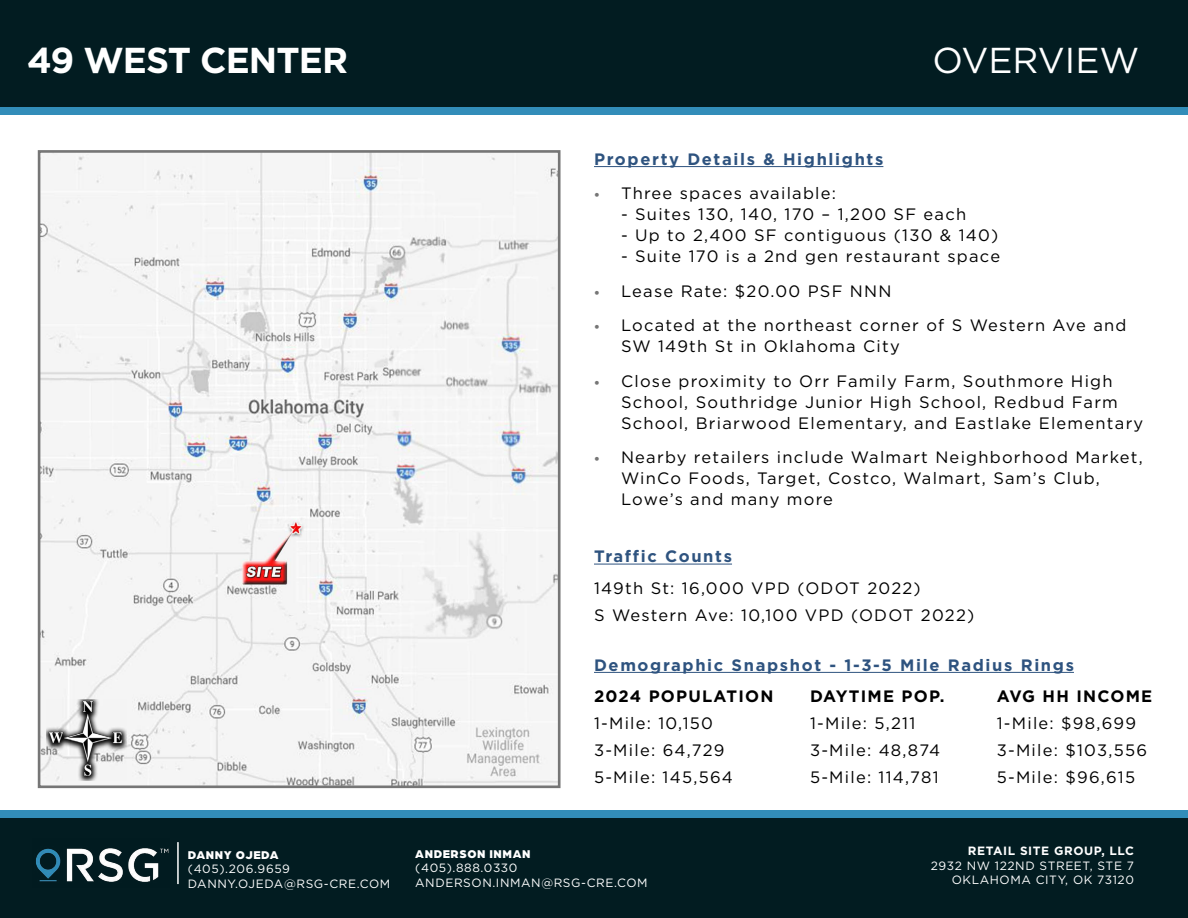
<style>
.page{position:relative;width:1188px;height:918px;background:#fff}
.page>*{position:absolute;margin:0;border:0;box-sizing:border-box;transform-origin:0 0}
.t1{font:700 36px "Gotham";letter-spacing:-.025em;color:#fff}
.t2{font:36px "Gotham";color:#fff}
.t3{font:16.5px/21px "Gotham";letter-spacing:.075em;color:#000}
.t4{font:700 16.5px "Gotham";letter-spacing:.1em;color:#2e537f}
.t5{font:700 16.5px "Gotham";letter-spacing:.075em;color:#000}
.t6{font:12px/14.4px "Gotham";letter-spacing:.05em;color:#fff}
.t7{font:900 12px "Arboria";letter-spacing:.05em;color:#fff}
.t8{font:700 12px "Gotham";letter-spacing:.05em;color:#fff}
.s1{font-family:"Arboria";font-size:15px;color:#767676}
</style>
<div class="page">
<div style="left:0;top:0;width:1188px;height:107px;background:#021c21"></div>
<div style="left:0;top:817px;width:1188px;height:101px;background:#021c21"></div>
<div style="left:0;top:107px;width:1188px;height:8px;background:#328db9"></div>
<div style="left:0;top:810px;width:1188px;height:7px;background:#328db9"></div>
<hr style="left:177px;top:842px;width:2px;height:42px;background:#fff">
<img style="left:36px;top:848px;width:133px;height:34px">
<hr style="left:594px;top:166px;width:289px;height:1px;background:#2e537f">
<img style="left:42px;top:154px;width:515px;height:630px">
<div style="left:38px;top:150px;width:523px;height:638px;border:3px solid #767676"></div>
<hr style="left:594px;top:672px;width:480px;height:1px;background:#2e537f">
<hr style="left:594px;top:564px;width:138px;height:1px;background:#2e537f">
<img style="left:46px;top:700px;width:80px;height:81px">
<h1 class="t1" style="left:27px;top:36px;width:323px">49 WEST CENTER</h1>
<h1 class="t2" style="left:932px;top:37px;width:208px">OVERVIEW</h1>
<p class="t4" style="left:594px;top:148px;width:291px">Property Details &amp; Highlights</p>
<p class="t3" style="left:594px;top:183px;width:244px"><span class="s1">•</span> Three spaces available:</p>
<p class="t3" style="left:621px;top:204px;width:347px">- Suites 130, 140, 170 – 1,200 SF each</p>
<p class="t3" style="left:621px;top:225px;width:379px">- Up to 2,400 SF contiguous (130 &amp; 140)</p>
<p class="t3" style="left:621px;top:246px;width:381px">- Suite 170 is a 2nd gen restaurant space</p>
<p class="t3" style="left:594px;top:280px;width:299px"><span class="s1">•</span> Lease Rate: $20.00 PSF NNN</p>
<p class="t3" style="left:621px;top:315px;width:507px;text-indent:-27px"><span class="s1">•</span> Located at the northeast corner of S Western Ave and<br>SW 149th St in Oklahoma City</p>
<p class="t3" style="left:621px;top:370px;width:524px;text-indent:-27px"><span class="s1">•</span> Close proximity to Orr Family Farm, Southmore High<br>School, Southridge Junior High School, Redbud Farm<br>School, Briarwood Elementary, and Eastlake Elementary</p>
<p class="t3" style="left:621px;top:447px;width:523px;text-indent:-27px"><span class="s1">•</span> Nearby retailers include Walmart Neighborhood Market,<br>WinCo Foods, Target, Costco, Walmart, Sam’s Club,<br>Lowe’s and many more</p>
<p class="t4" style="left:594px;top:546px;width:140px">Traffic Counts</p>
<p class="t3" style="left:594px;top:574px;width:382px;line-height:27px">149th St: 16,000 VPD (ODOT 2022)<br>S Western Ave: 10,100 VPD (ODOT 2022)</p>
<p class="t7" style="left:188px;top:846px;width:92px">DANNY OJEDA</p>
<p class="t6" style="left:188px;top:861px;width:204px">(405).206.9659<br>DANNY.OJEDA@RSG-CRE.COM</p>
<p class="t4" style="left:594px;top:654px;width:481px">Demographic Snapshot - 1-3-5 Mile Radius Rings</p>
<p class="t5" style="left:594px;top:685px;width:181px">2024 POPULATION</p>
<p class="t5" style="left:810px;top:685px;width:136px">DAYTIME POP.</p>
<p class="t5" style="left:997px;top:685px;width:157px">AVG HH INCOME</p>
<p class="t3" style="left:594px;top:713px;width:121px">1-Mile: 10,150</p>
<p class="t3" style="left:810px;top:713px;width:107px">1-Mile: 5,211</p>
<p class="t3" style="left:997px;top:713px;width:141px">1-Mile: $98,699</p>
<p class="t3" style="left:594px;top:740px;width:132px">3-Mile: 64,729</p>
<p class="t3" style="left:810px;top:740px;width:132px">3-Mile: 48,874</p>
<p class="t3" style="left:997px;top:740px;width:152px">3-Mile: $103,556</p>
<p class="t3" style="left:594px;top:767px;width:141px">5-Mile: 145,564</p>
<p class="t3" style="left:810px;top:767px;width:130px">5-Mile: 114,781</p>
<p class="t3" style="left:997px;top:767px;width:140px">5-Mile: $96,615</p>
<p class="t7" style="left:415px;top:845px;width:117px">ANDERSON INMAN</p>
<p class="t6" style="left:415px;top:860px;width:234px">(405).888.0330<br>ANDERSON.INMAN@RSG-CRE.COM</p>
<p class="t8" style="left:968px;top:843px;width:168px">RETAIL SITE GROUP, LLC</p>
<p class="t6" style="left:931px;top:858px;width:205px;text-align:right">2932 NW 122ND STREET, STE 7<br>OKLAHOMA CITY, OK 73120</p>
</div>
